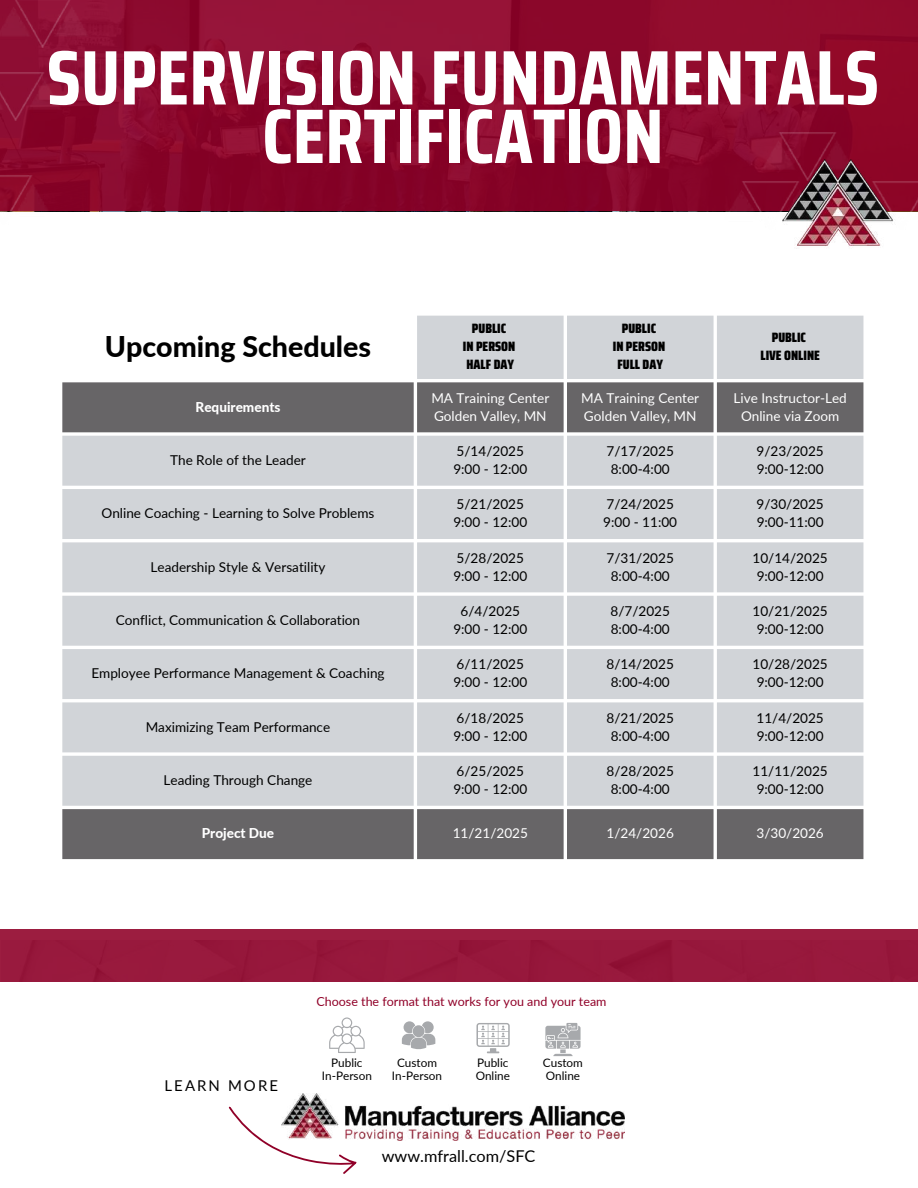
<style>
.page{position:relative;width:918px;height:1188px;background:#fff}
.page>*{position:absolute;margin:0;border:0;box-sizing:border-box;transform-origin:0 0}
.t1{font:700 77.25px/58.5px "Saira Condensed";color:#fff;text-align:center}
.t2{font:800 28.5px "Lato";color:#000}
.t3{font:16.35px "Lato";color:#000}
.t4{font:14.85px "Lato";letter-spacing:.14em;color:#000}
.t5{font:13.65px/18px "Lato";color:#000}
.t6{font:13.65px/18px "Lato";color:#fff}
.t7{font:900 13.65px/18px "Saira Condensed";color:#000;text-align:center}
.t8{font:800 13.65px "Lato";color:#fff}
.t9{font:12.45px "Lato";color:#900028}
.t10{font:11.7px/12.8px "Lato";color:#000;text-align:center}
</style>
<div class="page">
<img style="left:2px;top:981px;width:916px;height:1px">
<div style="left:0;top:929px;width:918px;height:52px;background:#98193d"></div>
<div style="left:0;top:0;width:918px;height:211px;background:linear-gradient(to right,#8b092f,#8f092a)"></div>
<img style="left:796px;top:159px;width:105px;height:90px">
<img style="left:0;top:176px;width:50px;height:36px">
<img style="left:724px;top:181px;width:93px;height:48px">
<img style="left:855px;top:181px;width:63px;height:48px">
<img style="left:0;top:0;width:88px;height:47px">
<img style="left:0;top:72px;width:62px;height:48px">
<img style="left:761px;top:132px;width:92px;height:49px">
<div style="left:417px;top:316px;width:446px;height:63px;background:#d1d4d8"></div>
<svg style="left:62px;top:382px;width:801px;height:477px;fill:#d1d4d8"></svg>
<svg style="left:402px;top:1021px;width:33px;height:28px"></svg>
<svg style="left:476px;top:1023px;width:34px;height:30px"></svg>
<svg style="left:545px;top:1023px;width:35px;height:33px"></svg>
<svg style="left:329px;top:1017px;width:36px;height:36px"></svg>
<img style="left:294px;top:1094px;width:330px;height:47px">
<svg style="left:228px;top:1106px;width:132px;height:68px"></svg>
<h1 class="t1" style="left:47px;top:48px;width:834px">SUPERVISION FUNDAMENTALS<br>CERTIFICATION</h1>
<h2 class="t2" style="left:105px;top:329px;width:268px">Upcoming Schedules</h2>
<p class="t7" style="left:463px;top:319px;width:54px">PUBLIC<br>IN PERSON<br>HALF DAY</p>
<p class="t7" style="left:613px;top:319px;width:54px">PUBLIC<br>IN PERSON<br>FULL DAY</p>
<p class="t7" style="left:760px;top:328px;width:61px">PUBLIC<br>LIVE ONLINE</p>
<p class="t8" style="left:196px;top:398px;width:86px">Requirements</p>
<p class="t6" style="left:431px;top:388px;width:119px">MA Training Center<br>Golden Valley, MN</p>
<p class="t6" style="left:581px;top:388px;width:119px">MA Training Center<br>Golden Valley, MN</p>
<p class="t6" style="left:734px;top:388px;width:115px;text-align:center">Live Instructor-Led<br>Online via Zoom</p>
<p class="t5" style="left:170px;top:451px;width:137px">The Role of the Leader</p>
<p class="t5" style="left:453px;top:442px;width:75px">5/14/2025<br>9:00 - 12:00</p>
<p class="t5" style="left:607px;top:442px;width:69px;text-align:center">7/17/2025<br>8:00-4:00</p>
<p class="t5" style="left:756px;top:442px;width:69px">9/23/2025<br>9:00-12:00</p>
<p class="t5" style="left:101px;top:504px;width:275px">Online Coaching - Learning to Solve Problems</p>
<p class="t5" style="left:453px;top:495px;width:75px">5/21/2025<br>9:00 - 12:00</p>
<p class="t5" style="left:603px;top:495px;width:75px">7/24/2025<br>9:00 - 11:00</p>
<p class="t5" style="left:756px;top:495px;width:69px">9/30/2025<br>9:00-11:00</p>
<p class="t5" style="left:151px;top:557px;width:176px">Leadership Style &amp; Versatility</p>
<p class="t5" style="left:453px;top:548px;width:75px">5/28/2025<br>9:00 - 12:00</p>
<p class="t5" style="left:607px;top:548px;width:69px;text-align:center">7/31/2025<br>8:00-4:00</p>
<p class="t5" style="left:753px;top:548px;width:77px;text-align:center">10/14/2025<br>9:00-12:00</p>
<p class="t5" style="left:116px;top:611px;width:246px">Conflict, Communication &amp; Collaboration</p>
<p class="t5" style="left:453px;top:602px;width:75px;text-align:center">6/4/2025<br>9:00 - 12:00</p>
<p class="t5" style="left:611px;top:602px;width:61px">8/7/2025<br>8:00-4:00</p>
<p class="t5" style="left:753px;top:602px;width:77px;text-align:center">10/21/2025<br>9:00-12:00</p>
<p class="t5" style="left:91px;top:664px;width:295px">Employee Performance Management &amp; Coaching</p>
<p class="t5" style="left:453px;top:655px;width:75px">6/11/2025<br>9:00 - 12:00</p>
<p class="t5" style="left:607px;top:655px;width:69px;text-align:center">8/14/2025<br>8:00-4:00</p>
<p class="t5" style="left:753px;top:655px;width:77px;text-align:center">10/28/2025<br>9:00-12:00</p>
<p class="t5" style="left:146px;top:717px;width:186px">Maximizing Team Performance</p>
<p class="t5" style="left:453px;top:708px;width:75px">6/18/2025<br>9:00 - 12:00</p>
<p class="t5" style="left:607px;top:708px;width:69px;text-align:center">8/21/2025<br>8:00-4:00</p>
<p class="t5" style="left:756px;top:708px;width:69px">11/4/2025<br>9:00-12:00</p>
<p class="t5" style="left:164px;top:771px;width:150px">Leading Through Change</p>
<p class="t5" style="left:453px;top:762px;width:75px">6/25/2025<br>9:00 - 12:00</p>
<p class="t5" style="left:607px;top:762px;width:69px;text-align:center">8/28/2025<br>8:00-4:00</p>
<p class="t5" style="left:753px;top:762px;width:77px;text-align:center">11/11/2025<br>9:00-12:00</p>
<p class="t8" style="left:202px;top:825px;width:74px">Project Due</p>
<p class="t6" style="left:453px;top:824px;width:77px">11/21/2025</p>
<p class="t6" style="left:607px;top:824px;width:69px">1/24/2026</p>
<p class="t6" style="left:756px;top:824px;width:69px">3/30/2026</p>
<p class="t4" style="left:165px;top:1076px;width:115px">LEARN MORE</p>
<p class="t9" style="left:317px;top:993px;width:291px">Choose the format that works for you and your team</p>
<p class="t10" style="left:322px;top:1056px;width:52px">Public<br>In-Person</p>
<p class="t10" style="left:392px;top:1056px;width:52px">Custom<br>In-Person</p>
<p class="t10" style="left:476px;top:1056px;width:36px;text-align:left">Public<br>Online</p>
<p class="t10" style="left:543px;top:1056px;width:42px;text-align:left">Custom<br>Online</p>
<p class="t3" style="left:382px;top:1146px;width:155px">www.mfrall.com/SFC</p>
</div>
